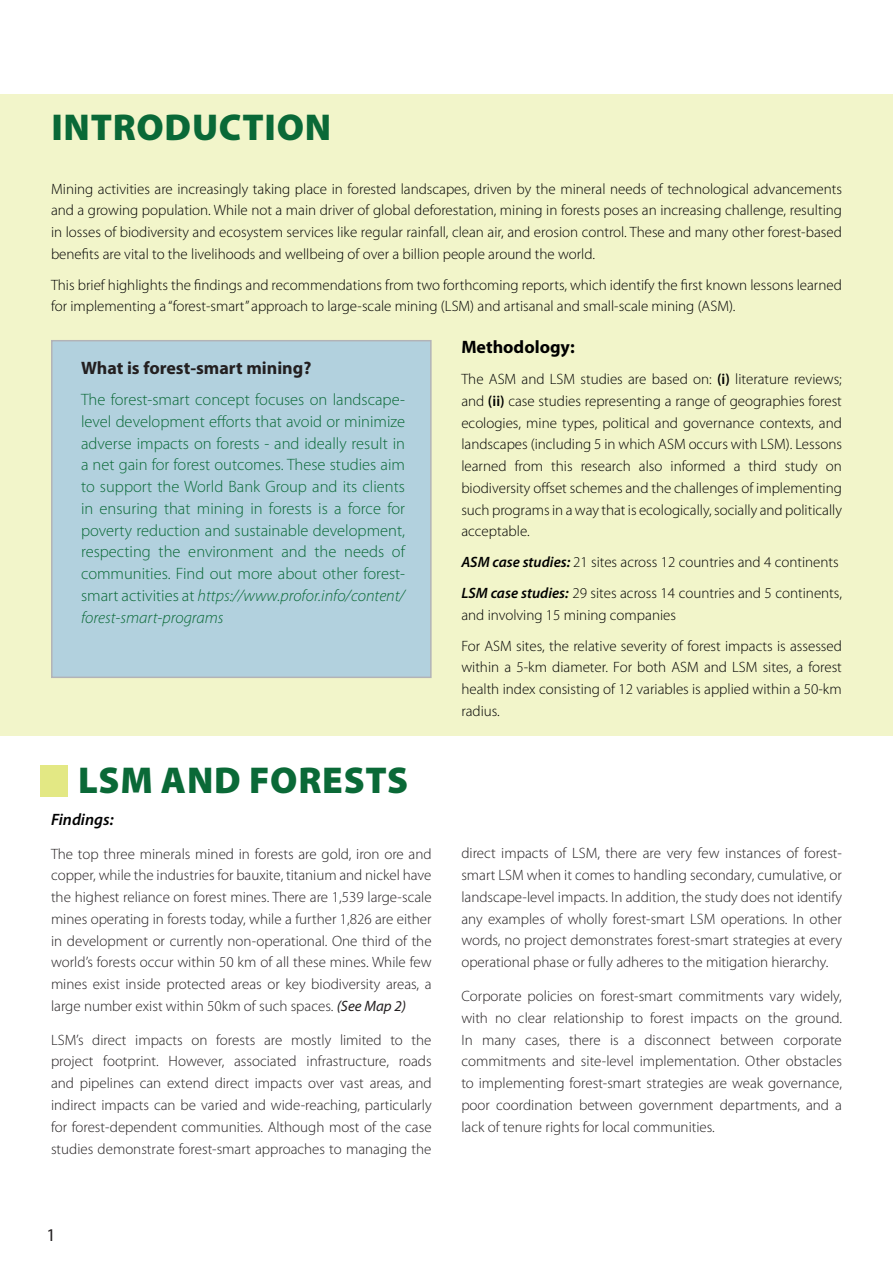
<style>
.page{position:relative;width:893px;height:1263px;background:#fff}
.page>*{position:absolute;margin:0;border:0;box-sizing:border-box;transform-origin:0 0}
.t1{font:900 37.5px "Myriad Pro";letter-spacing:.02em;color:#0a6937}
.t2{font:700 18px "Myriad Pro";color:#231f20}
.t3{font:700 18px "Myriad Pro";color:#000}
.t4{font:18px "Myriad Pro";color:#231f20}
.t5{font:300 16.5px/21.8px "Myriad Pro";color:#0a6937;text-align:justify}
.t6{font:italic 600 16.5px "Myriad Pro";color:#000}
.t7{font:300 15px/21.8px "Myriad Pro";color:#231f20;text-align:justify}
.t8{font:300 15px/21.8px "Myriad Pro";color:#000;text-align:justify}
.s1{font-style:italic}
.s2{font-weight:400;font-style:italic}
.s3{font-weight:600}
.s4{font-weight:600;font-style:italic}
</style>
<div class="page">
<div style="left:0;top:94px;width:893px;height:642px;background:#f2f5ca"></div>
<div style="left:51px;top:340px;width:381px;height:338px;background:#b2d1de;border:1px solid #b2b3b7"></div>
<div style="left:40px;top:765px;width:28px;height:31px;background:#e3e884"></div>
<h1 class="t1" style="left:51px;top:106px;width:281px">INTRODUCTION</h1>
<p class="t8" style="left:51px;top:178px;width:792px">Mining activities are increasingly taking place in forested landscapes, driven by the mineral needs of technological advancements and a growing population. While not a main driver of global deforestation, mining in forests poses an increasing challenge, resulting in losses of biodiversity and ecosystem services like regular rainfall, clean air, and erosion control. These and many other forest-based benefits are vital to the livelihoods and wellbeing of over a billion people around the world.</p>
<p class="t8" style="left:51px;top:274px;width:792px">This brief highlights the findings and recommendations from two forthcoming reports, which identify the first known lessons learned for implementing a “forest-smart” approach to large-scale mining (LSM) and artisanal and small-scale mining (ASM).</p>
<p class="t2" style="left:81px;top:358px;width:232px">What is forest-smart mining?</p>
<p class="t5" style="left:81px;top:389px;width:326px">The forest-smart concept focuses on landscape&shy;level development efforts that avoid or minimize adverse impacts on forests - and ideally result in a net gain for forest outcomes. These studies aim to support the World Bank Group and its clients in ensuring that mining in forests is a force for poverty reduction and sustainable development, respecting the environment and the needs of communities. Find out more about other forest&shy;smart activities at <span class="s1">https://www.profor.info/content/ forest-smart-programs</span></p>
<h1 class="t1" style="left:78px;top:759px;width:332px">LSM AND FORESTS</h1>
<p class="t6" style="left:51px;top:810px;width:64px">Findings:</p>
<p class="t7" style="left:51px;top:843px;width:382px">The top three minerals mined in forests are gold, iron ore and copper, while the industries for bauxite, titanium and nickel have the highest reliance on forest mines. There are 1,539 large-scale mines operating in forests today, while a further 1,826 are either in development or currently non-operational. One third of the world’s forests occur within 50 km of all these mines. While few mines exist inside protected areas or key biodiversity areas, a large number exist within 50km of such spaces. <span class="s2">(See Map 2)</span></p>
<p class="t7" style="left:51px;top:1029px;width:382px">LSM’s direct impacts on forests are mostly limited to the project footprint. However, associated infrastructure, roads and pipelines can extend direct impacts over vast areas, and indirect impacts can be varied and wide-reaching, particularly for forest-dependent communities. Although most of the case studies demonstrate forest-smart approaches to managing the</p>
<p class="t4" style="left:47px;top:1225px;width:11px">1</p>
<p class="t3" style="left:461px;top:337px;width:115px">Methodology:</p>
<p class="t8" style="left:461px;top:369px;width:382px">The ASM and LSM studies are based on: <span class="s3">(i)</span> literature reviews; and <span class="s3">(ii)</span> case studies representing a range of geographies forest ecologies, mine types, political and governance contexts, and landscapes (including 5 in which ASM occurs with LSM). Lessons learned from this research also informed a third study on biodiversity offset schemes and the challenges of implementing such programs in a way that is ecologically, socially and politically acceptable.</p>
<p class="t8" style="left:461px;top:547px;width:382px;line-height:30.8px"><span class="s4">ASM case studies:</span> 21 sites across 12 countries and 4 continents<br><span class="s4">LSM case studies:</span> 29 sites across 14 countries and 5 continents,</p>
<p class="t8" style="left:461px;top:600px;width:382px;line-height:30.8px">and involving 15 mining companies<br>For ASM sites, the relative severity of forest impacts is assessed</p>
<p class="t8" style="left:461px;top:657px;width:382px">within a 5-km diameter. For both ASM and LSM sites, a forest health index consisting of 12 variables is applied within a 50-km radius.</p>
<p class="t7" style="left:461px;top:843px;width:382px">direct impacts of LSM, there are very few instances of forest&shy;smart LSM when it comes to handling secondary, cumulative, or landscape-level impacts. In addition, the study does not identify any examples of wholly forest-smart LSM operations. In other words, no project demonstrates forest-smart strategies at every operational phase or fully adheres to the mitigation hierarchy.</p>
<p class="t7" style="left:461px;top:985px;width:382px">Corporate policies on forest-smart commitments vary widely, with no clear relationship to forest impacts on the ground.<br>In many cases, there is a disconnect between corporate commitments and site-level implementation. Other obstacles to implementing forest-smart strategies are weak governance, poor coordination between government departments, and a lack of tenure rights for local communities.</p>
</div>
